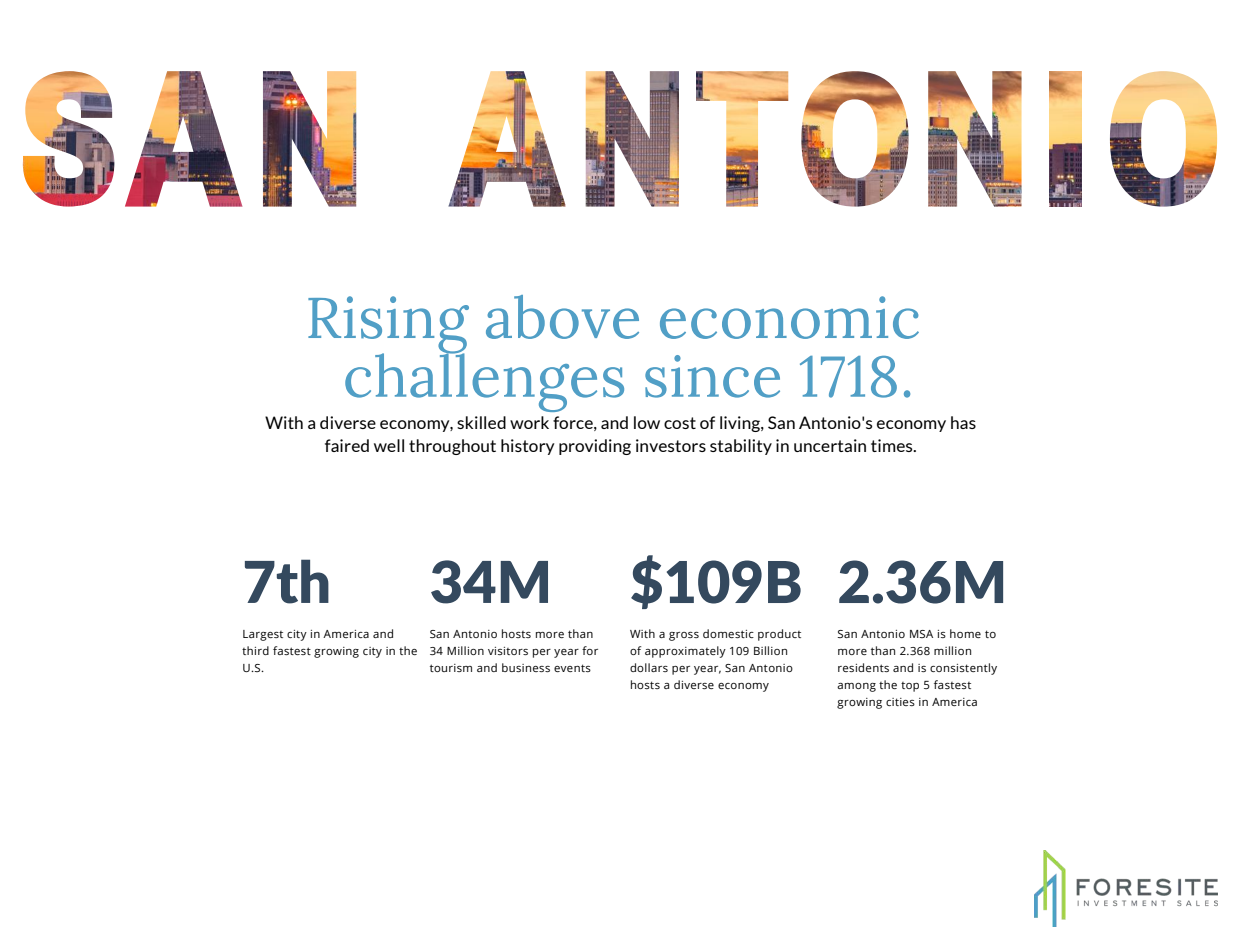
<style>
.page{position:relative;width:1260px;height:945px;background:#fff}
.page>*{position:absolute;margin:0;border:0;box-sizing:border-box;transform-origin:0 0}
.t1{font:900 57.75px "Lato Latin";color:#34495e}
.t2{font:57.4px/58.6px "Lora";letter-spacing:.005em;color:#519fc6;text-align:center}
.t3{font:17.15px/22.9px "Lato";letter-spacing:.01em;color:#000;text-align:center}
.t4{font:11.38px/17px "Open Sans";letter-spacing:.035em;color:#000}
</style>
<div class="page">
<img style="left:263px;top:71px;width:93px;height:135px">
<img style="left:448px;top:71px;width:118px;height:135px">
<img style="left:586px;top:71px;width:93px;height:135px">
<img style="left:696px;top:71px;width:92px;height:136px">
<img style="left:801px;top:71px;width:108px;height:136px">
<img style="left:928px;top:71px;width:93px;height:135px">
<img style="left:1050px;top:71px;width:31px;height:135px">
<img style="left:1110px;top:71px;width:107px;height:136px">
<img style="left:23px;top:71px;width:91px;height:136px">
<img style="left:125px;top:71px;width:118px;height:135px">
<img style="left:1035px;top:850px;width:182px;height:77px">
<h2 class="t2" style="left:305px;top:288px;width:617px">Rising above economic challenges since 1718.</h2>
<h3 class="t3" style="left:265px;top:411px;width:712px">With a diverse economy, skilled work force, and low cost of living, San Antonio's economy has faired well throughout history providing investors stability in uncertain times.</h3>
<h1 class="t1" style="left:243px;top:556px;width:90px">7th</h1>
<p class="t4" style="left:243px;top:625px;width:177px">Largest city in America and third fastest growing city in the<br>U.S.</p>
<h1 class="t1" style="left:430px;top:556px;width:124px">34M</h1>
<p class="t4" style="left:430px;top:625px;width:170px">San Antonio hosts more than<br>34 Million visitors per year for tourism and business events</p>
<h1 class="t1" style="left:630px;top:557px;width:174px">$109B</h1>
<p class="t4" style="left:630px;top:625px;width:173px">With a gross domestic product of approximately 109 Billion dollars per year, San Antonio hosts a diverse economy</p>
<h1 class="t1" style="left:838px;top:557px;width:171px">2.36M</h1>
<p class="t4" style="left:838px;top:625px;width:161px">San Antonio MSA is home to more than 2.368 million residents and is consistently among the top 5 fastest growing cities in America</p>
</div>
